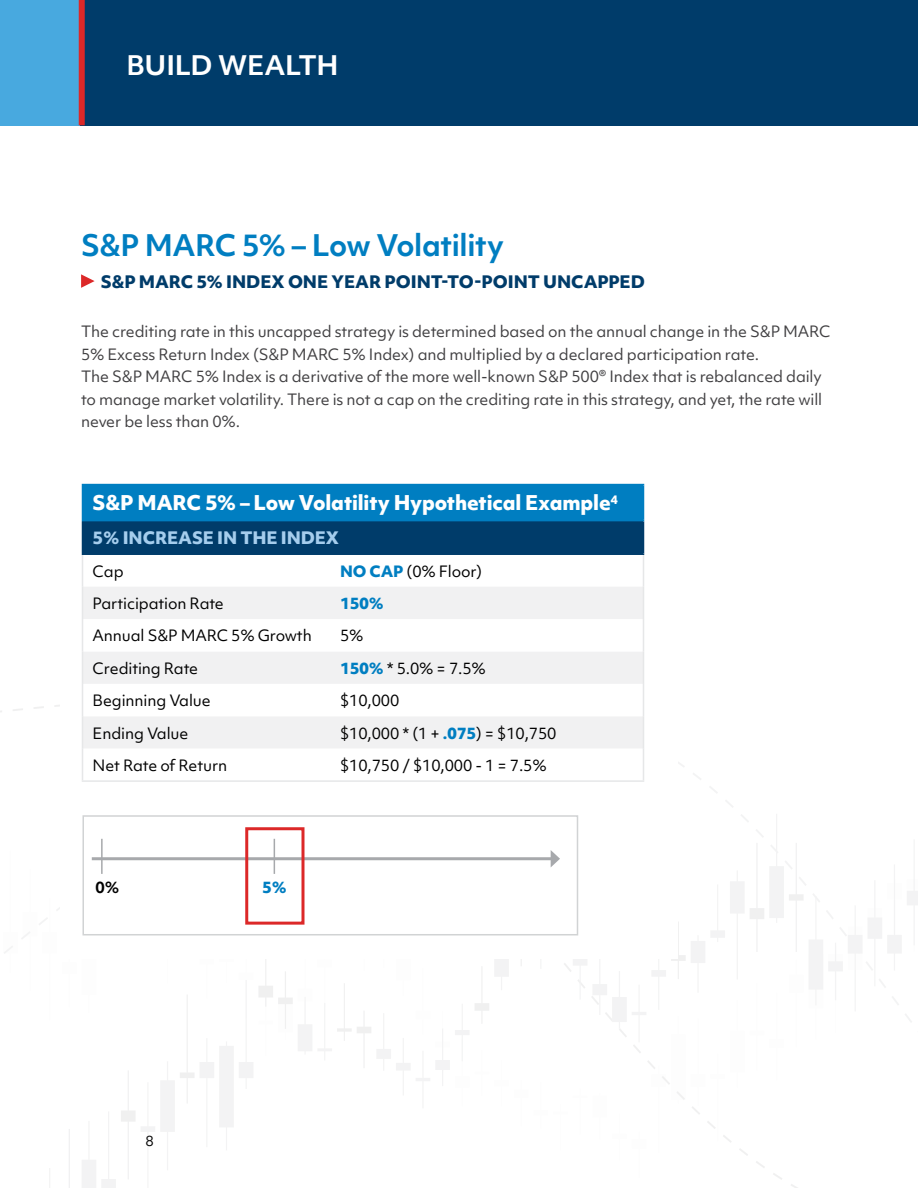
<style>
.page{position:relative;width:918px;height:1188px;background:#fff}
.page>*{position:absolute;margin:0;border:0;box-sizing:border-box;transform-origin:0 0}
.t1{font:700 28.5px "Objektiv Mk 1";letter-spacing:-.015em;color:#007ec1}
.t2{font:700 25.95px "Objektiv Mk 1";letter-spacing:-.01em;color:#fff}
.t3{font:800 19.5px "Objektiv Mk 1";letter-spacing:-.01em;color:#fff}
.t4{font:800 16.5px "Objektiv Mk 1";letter-spacing:-.005em;color:#003c6a}
.t5{font:800 16.5px "Objektiv Mk 1";letter-spacing:-.01em;color:#a5cded}
.t6{font:15px/22.5px "Objektiv Mk 1";letter-spacing:-.01em;color:#414042}
.t7{font:15px "Objektiv Mk 1";letter-spacing:-.01em;color:#000}
.t8{font:800 15px "Objektiv Mk 1";color:#007ec1}
.t9{font:700 15px "Objektiv Mk 1";color:#000}
.t10{font:13.5px "Objektiv Mk 1";color:#000}
.s1{font-weight:800;color:#007ec1}
</style>
<div class="page">
<svg style="left:81px;top:274px;width:14px;height:14px"></svg>
<div style="left:82px;top:485px;width:561px;height:36px;background:#007ec1"></div>
<div style="left:82px;top:521px;width:561px;height:33px;background:#003c6a"></div>
<div style="left:83px;top:587px;width:560px;height:32px;background:#f1f1f2"></div>
<svg style="left:83px;top:651px;width:560px;height:98px;fill:#f1f1f2"></svg>
<hr style="left:82px;top:555px;width:1px;height:32px;background:#e6e7e8">
<hr style="left:643px;top:555px;width:1px;height:32px;background:#e6e7e8">
<hr style="left:82px;top:587px;width:1px;height:32px;background:#e6e7e8">
<hr style="left:643px;top:587px;width:1px;height:32px;background:#e6e7e8">
<hr style="left:82px;top:619px;width:1px;height:32px;background:#e6e7e8">
<hr style="left:643px;top:619px;width:1px;height:32px;background:#e6e7e8">
<hr style="left:82px;top:651px;width:1px;height:33px;background:#e6e7e8">
<hr style="left:643px;top:651px;width:1px;height:33px;background:#e6e7e8">
<hr style="left:82px;top:684px;width:1px;height:32px;background:#e6e7e8">
<hr style="left:643px;top:684px;width:1px;height:32px;background:#e6e7e8">
<hr style="left:82px;top:716px;width:1px;height:33px;background:#e6e7e8">
<hr style="left:643px;top:716px;width:1px;height:33px;background:#e6e7e8">
<hr style="left:82px;top:749px;width:1px;height:31px;background:#e6e7e8">
<hr style="left:643px;top:749px;width:1px;height:31px;background:#e6e7e8">
<hr style="left:82px;top:780px;width:248px;height:2px;background:#e6e7e8">
<hr style="left:330px;top:780px;width:314px;height:2px;background:#e6e7e8">
<hr style="left:643px;top:521px;width:1px;height:32px;background:#003c6a">
<hr style="left:82px;top:553px;width:248px;height:2px;background:#003c6a">
<hr style="left:330px;top:553px;width:314px;height:2px;background:#003c6a">
<hr style="left:82px;top:484px;width:248px;height:1px;background:#007ec1">
<hr style="left:330px;top:484px;width:314px;height:1px;background:#007ec1">
<hr style="left:643px;top:485px;width:1px;height:35px;background:#007ec1">
<hr style="left:330px;top:520px;width:314px;height:1px;background:#007ec1">
<svg style="left:4px;top:792px;width:914px;height:396px"></svg>
<hr style="left:101px;top:839px;width:2px;height:35px;background:#a7a9ac">
<hr style="left:274px;top:839px;width:1px;height:35px;background:#a7a9ac">
<div style="left:245px;top:827px;width:59px;height:98px;border:3px solid #dc2828"></div>
<div style="left:0;top:0;width:918px;height:125px;background:#003c6a"></div>
<div style="left:0;top:0;width:80px;height:125px;background:#48a9df"></div>
<div style="left:79px;top:0;width:6px;height:125px;background:#dc2828"></div>
<h2 class="t2" style="left:126px;top:47px;width:214px">BUILD WEALTH</h2>
<h1 class="t1" style="left:81px;top:225px;width:424px">S&amp;P MARC 5% – Low Volatility</h1>
<p class="t4" style="left:101px;top:270px;width:545px">S&amp;P MARC 5% INDEX ONE YEAR POINT-TO-POINT UNCAPPED</p>
<p class="t6" style="left:81px;top:320px;width:751px">The crediting rate in this uncapped strategy is determined based on the annual change in the S&amp;P MARC 5% Excess Return Index (S&amp;P MARC 5% Index) and multiplied by a declared participation rate.<br>The S&amp;P MARC 5% Index is a derivative of the more well-known S&amp;P 500® Index that is rebalanced daily to manage market volatility. There is not a cap on the crediting rate in this strategy, and yet, the rate will never be less than 0%.</p>
<h3 class="t3" style="left:93px;top:489px;width:527px">S&amp;P MARC 5% – Low Volatility Hypothetical Example<sup>4</sup></h3>
<p class="t5" style="left:93px;top:526px;width:248px">5% INCREASE IN THE INDEX</p>
<p class="t7" style="left:93px;top:561px;width:33px">Cap</p>
<p class="t7" style="left:340px;top:561px;width:144px"><span class="s1">NO CAP</span> (0% Floor)</p>
<p class="t7" style="left:93px;top:593px;width:133px">Participation Rate</p>
<p class="t8" style="left:340px;top:592px;width:45px">150%</p>
<p class="t7" style="left:93px;top:625px;width:221px">Annual S&amp;P MARC 5% Growth</p>
<p class="t7" style="left:340px;top:625px;width:25px">5%</p>
<p class="t7" style="left:93px;top:658px;width:107px">Crediting Rate</p>
<p class="t7" style="left:340px;top:658px;width:147px"><span class="s1">150%</span> * 5.0% = 7.5%</p>
<p class="t7" style="left:93px;top:690px;width:120px">Beginning Value</p>
<p class="t7" style="left:340px;top:690px;width:61px">$10,000</p>
<p class="t7" style="left:93px;top:723px;width:97px">Ending Value</p>
<p class="t7" style="left:340px;top:723px;width:218px">$10,000 * (1 + <span class="s1">.075</span>) = $10,750</p>
<p class="t7" style="left:93px;top:755px;width:136px">Net Rate of Return</p>
<p class="t7" style="left:340px;top:755px;width:208px">$10,750 / $10,000 - 1 = 7.5%</p>
<p class="t9" style="left:95px;top:877px;width:25px">0%</p>
<p class="t8" style="left:262px;top:877px;width:26px">5%</p>
<p class="t10" style="left:146px;top:1131px;width:10px">8</p>
</div>
